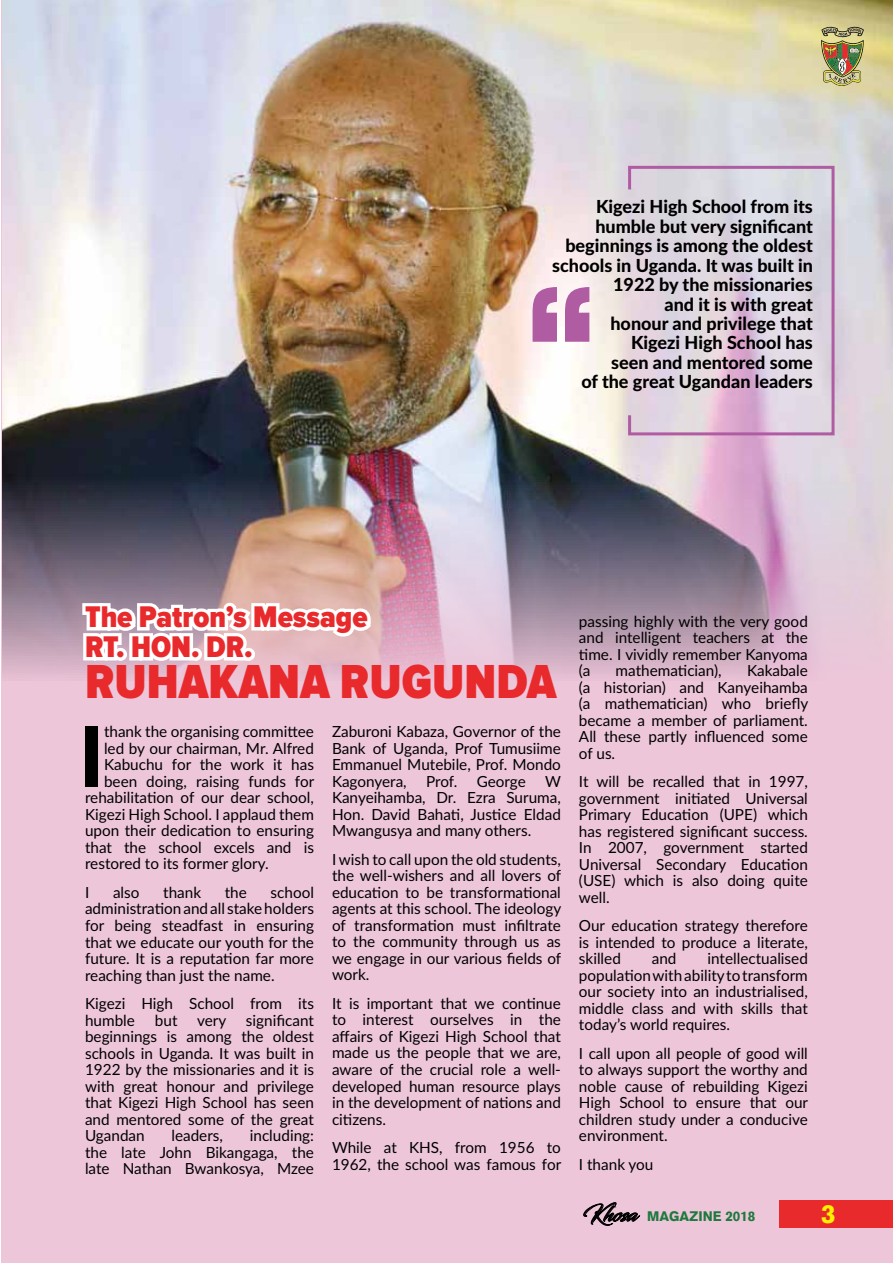
<style>
.page{position:relative;width:893px;height:1263px;background:#fff}
.page>*{position:absolute;margin:0;border:0;box-sizing:border-box;transform-origin:0 0}
.t1{font:800 83.55px "Lato";color:#000}
.t2{font:900 49.5px "Proxima Nova Cond";color:#e92a2c}
.t3{font:900 31.05px/30px "Proxima Nova Cond";color:#e92a2c}
.t4{font:900 25.5px "Akzidenz Grotesk";color:#fff200}
.t5{font:800 18px/19.4px "Lato";color:#000;text-align:right}
.t6{font:15.3px/16.5px "Lato";color:#000;text-align:justify}
.t7{font:900 13.5px "Akzidenz Grotesk";color:#1e793d}
.s1{font-family:"Blacksword";font-weight:400;font-size:21px;color:#000}
</style>
<div class="page">
<div style="left:2px;top:0;width:891px;height:1263px;background:#eec6da"></div>
<img style="left:2px;top:0;width:891px;height:675px">
<svg style="left:627px;top:164px;width:209px;height:273px"></svg>
<svg style="left:533px;top:287px;width:24px;height:55px"></svg>
<svg style="left:565px;top:287px;width:24px;height:55px"></svg>
<svg style="left:79px;top:576px;width:296px;height:94px;background:#dcc6ca"></svg>
<div style="left:242px;top:648px;width:13px;height:13px;border:7px solid #fff;border-radius:50%"></div>
<div style="left:779px;top:1200px;width:114px;height:28px;background:#e92a2c"></div>
<svg style="left:583px;top:1202px;width:58px;height:24px"></svg>
<svg style="left:821px;top:26px;width:43px;height:60px;background:#a49868"></svg>
<p class="t5" style="left:552px;top:196px;width:262px">Kigezi High School from its humble but very significant beginnings is among the oldest schools in Uganda. It was built in<br>1922 by the missionaries<br>and it is with great<br>honour and privilege that<br>Kigezi High School has<br>seen and mentored some<br>of the great Ugandan leaders</p>
<h3 class="t3" style="left:85px;top:603px;width:284px">The Patron’s Message<br>RT. HON. DR.</h3>
<h2 class="t2" style="left:85px;top:658px;width:473px">RUHAKANA RUGUNDA</h2>
<h1 class="t1" style="left:79px;top:694px;width:27px">I</h1>
<p class="t6" style="left:104px;top:723px;width:211px">thank the organising committee</p>
<p class="t6" style="left:104px;top:739px;width:211px">led by our chairman, Mr. Alfred</p>
<p class="t6" style="left:104px;top:756px;width:211px">Kabuchu for the work it has</p>
<p class="t6" style="left:104px;top:772px;width:212px">been doing, raising funds for</p>
<p class="t6" style="left:85px;top:789px;width:230px">rehabilitation of our dear school,</p>
<p class="t6" style="left:85px;top:805px;width:230px">Kigezi High School. I applaud them</p>
<p class="t6" style="left:85px;top:822px;width:230px">upon their dedication to ensuring</p>
<p class="t6" style="left:85px;top:838px;width:230px">that the school excels and is</p>
<p class="t6" style="left:85px;top:855px;width:185px">restored to its former glory.</p>
<p class="t6" style="left:85px;top:883px;width:6px">I</p>
<p class="t6" style="left:113px;top:883px;width:28px">also</p>
<p class="t6" style="left:163px;top:883px;width:39px">thank</p>
<p class="t6" style="left:225px;top:883px;width:24px">the</p>
<p class="t6" style="left:85px;top:883px;width:230px;text-indent:185px">school administration and all stake holders for being steadfast in ensuring that we educate our youth for the future. It is a reputation far more reaching than just the name.</p>
<p class="t6" style="left:85px;top:994px;width:230px">Kigezi High School from its humble</p>
<p class="t6" style="left:155px;top:1011px;width:24px">but</p>
<p class="t6" style="left:197px;top:1011px;width:31px">very</p>
<p class="t6" style="left:85px;top:1011px;width:230px;text-indent:161px">significant beginnings is among the oldest schools in Uganda. It was built in 1922 by the missionaries and it is with great honour and privilege that Kigezi High School has seen and mentored some of the great Ugandan</p>
<p class="t6" style="left:85px;top:1127px;width:230px;text-indent:165px">including: the late John Bikangaga, the late Nathan Bwankosya, Mzee</p>
<p class="t6" style="left:171px;top:1127px;width:53px">leaders,</p>
<p class="t6" style="left:332px;top:723px;width:230px">Zaburoni Kabaza, Governor of the Bank of Uganda, Prof Tumusiime Emmanuel Mutebile, Prof. Mondo Kagonyera,</p>
<p class="t6" style="left:426px;top:772px;width:33px">Prof.</p>
<p class="t6" style="left:477px;top:772px;width:51px">George</p>
<p class="t6" style="left:332px;top:772px;width:230px;text-indent:213px">W Kanyeihamba, Dr. Ezra Suruma, Hon. David Bahati, Justice Eldad Mwangusya and many others.</p>
<p class="t6" style="left:332px;top:850px;width:231px">I wish to call upon the old students, the well-wishers and all lovers of education to be transformational agents at this school. The ideology of transformation must infiltrate to the community through us as we engage in our various fields of work.</p>
<p class="t6" style="left:332px;top:994px;width:230px">It is important that we continue to interest ourselves in the affairs of Kigezi High School that made us the people that we are, aware of the crucial role a well&shy;developed human resource plays in the development of nations and citizens.</p>
<p class="t6" style="left:332px;top:1138px;width:231px">While at KHS, from 1956 to<br>1962, the school was famous for</p>
<p class="t6" style="left:579px;top:612px;width:230px">passing highly with the very good and intelligent teachers at the time. I vividly remember Kanyoma (a</p>
<p class="t6" style="left:616px;top:662px;width:108px">mathematician),</p>
<p class="t6" style="left:579px;top:662px;width:231px;text-indent:168px">Kakabale (a historian) and Kanyeihamba (a mathematician) who briefly became a member of parliament.<br>All these partly influenced some of us.</p>
<p class="t6" style="left:579px;top:773px;width:230px">It will be recalled that in 1997, government initiated Universal Primary Education (UPE) which has registered significant success.<br>In 2007, government started Universal Secondary Education (USE) which is also doing quite well.</p>
<p class="t6" style="left:579px;top:917px;width:230px">Our education strategy therefore is intended to produce a literate, skilled</p>
<p class="t6" style="left:579px;top:950px;width:230px;text-indent:128px">intellectualised population with ability to transform our society into an industrialised, middle class and with skills that today’s world requires.</p>
<p class="t6" style="left:579px;top:1044px;width:231px">I call upon all people of good will to always support the worthy and noble cause of rebuilding Kigezi High School to ensure that our children study under a conducive environment.</p>
<p class="t6" style="left:579px;top:1155px;width:76px">I thank you</p>
<p class="t6" style="left:652px;top:950px;width:26px">and</p>
<p class="t7" style="left:583px;top:1207px;width:174px"><span class="s1">Khosa</span> MAGAZINE 2018</p>
<h3 class="t4" style="left:821px;top:1197px;width:16px">3</h3>
<p class="t7" style="left:593px;top:1207px;width:170px"><span class="s1">Khosa</span> MAGAZINE 2018</p>
</div>
